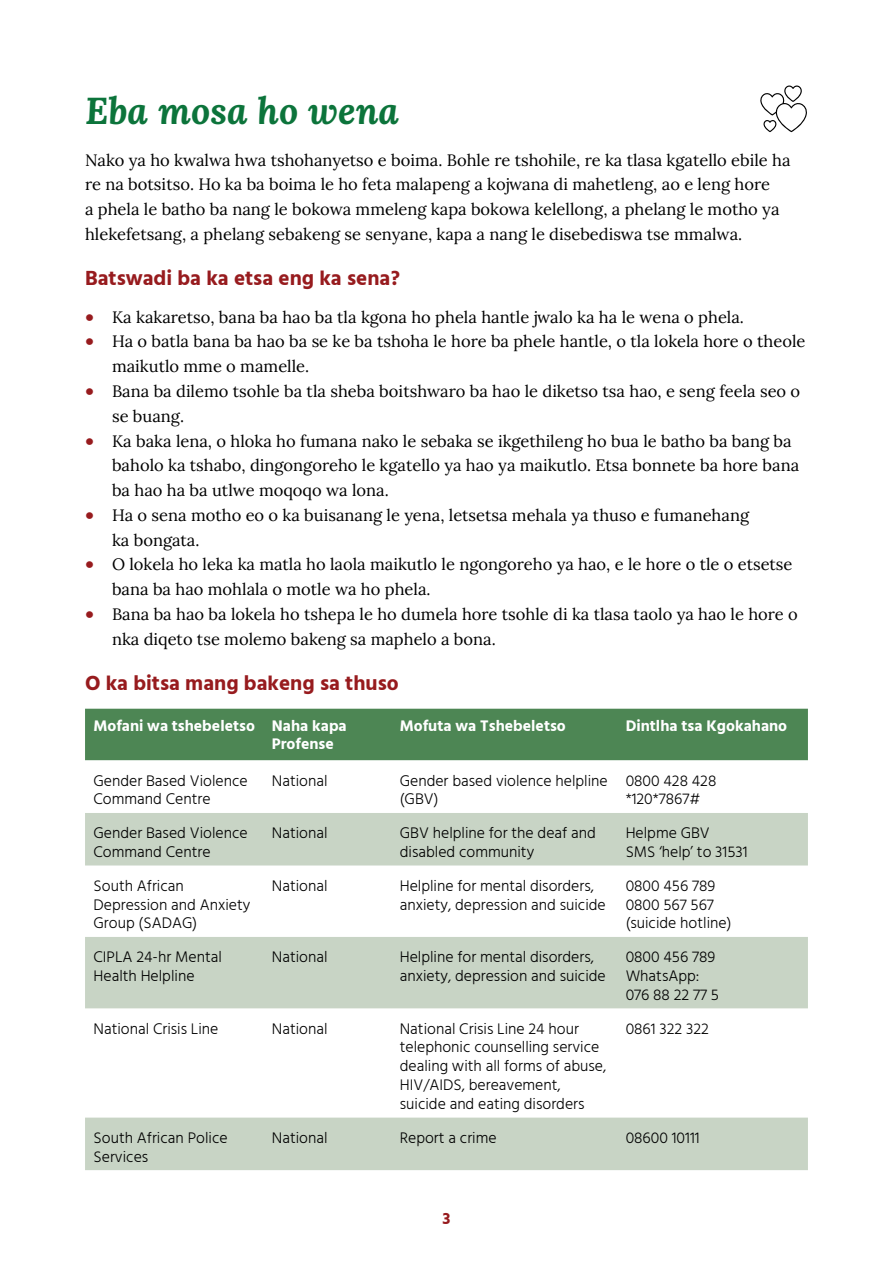
<style>
.page{position:relative;width:893px;height:1263px;background:#fff}
.page>*{position:absolute;margin:0;border:0;box-sizing:border-box;transform-origin:0 0}
.t1{font:italic 700 37.5px "Lora";color:#0c743b}
.t2{font:700 21px "Hind";color:#971b1e}
.t3{font:16.5px/24.8px "Lora";color:#000}
.t4{font:700 16.5px "Hind";color:#971b1e}
.t5{font:300 15.75px/18.9px "Hind";color:#000}
.t6{font:700 15.75px/18.1px "Hind";color:#fff}
.s1{font-size:22.5px;color:#971b1e}
</style>
<div class="page">
<div style="left:85px;top:709px;width:723px;height:51px;background:#4d8654"></div>
<svg style="left:85px;top:813px;width:723px;height:357px"></svg>
<svg style="left:760px;top:85px;width:47px;height:47px"></svg>
<h1 class="t1" style="left:85px;top:83px;width:316px">Eba mosa ho wena</h1>
<p class="t3" style="left:85px;top:146px;width:707px">Nako ya ho kwalwa hwa tshohanyetso e boima. Bohle re tshohile, re ka tlasa kgatello ebile ha re na botsitso. Ho ka ba boima le ho feta malapeng a kojwana di mahetleng, ao e leng hore<br>a phela le batho ba nang le bokowa mmeleng kapa bokowa kelellong, a phelang le motho ya hlekefetsang, a phelang sebakeng se senyane, kapa a nang le disebediswa tse mmalwa.</p>
<p class="t2" style="left:85px;top:266px;width:316px">Batswadi ba ka etsa eng ka sena?</p>
<p class="t3" style="left:85px;top:303px;width:660px"><span class="s1">•</span> Ka kakaretso, bana ba hao ba tla kgona ho phela hantle jwalo ka ha le wena o phela.</p>
<p class="t3" style="left:112px;top:328px;width:695px;text-indent:-27px"><span class="s1">•</span> Ha o batla bana ba hao ba se ke ba tshoha le hore ba phele hantle, o tla lokela hore o theole maikutlo mme o mamelle.</p>
<p class="t3" style="left:112px;top:378px;width:690px;text-indent:-27px"><span class="s1">•</span> Bana ba dilemo tsohle ba tla sheba boitshwaro ba hao le diketso tsa hao, e seng feela seo o se buang.</p>
<p class="t3" style="left:112px;top:427px;width:689px;text-indent:-27px"><span class="s1">•</span> Ka baka lena, o hloka ho fumana nako le sebaka se ikgethileng ho bua le batho ba bang ba baholo ka tshabo, dingongoreho le kgatello ya hao ya maikutlo. Etsa bonnete ba hore bana ba hao ha ba utlwe moqoqo wa lona.</p>
<p class="t3" style="left:112px;top:501px;width:639px;text-indent:-27px"><span class="s1">•</span> Ha o sena motho eo o ka buisanang le yena, letsetsa mehala ya thuso e fumanehang ka bongata.</p>
<p class="t3" style="left:112px;top:551px;width:682px;text-indent:-27px"><span class="s1">•</span> O lokela ho leka ka matla ho laola maikutlo le ngongoreho ya hao, e le hore o tle o etsetse bana ba hao mohlala o motle wa ho phela.</p>
<p class="t3" style="left:112px;top:600px;width:687px;text-indent:-27px"><span class="s1">•</span> Bana ba hao ba lokela ho tshepa le ho dumela hore tsohle di ka tlasa taolo ya hao le hore o nka diqeto tse molemo bakeng sa maphelo a bona.</p>
<p class="t2" style="left:85px;top:670px;width:315px">O ka bitsa mang bakeng sa thuso</p>
<p class="t6" style="left:272px;top:716px;width:76px;text-indent:-178px">Mofani wa tshebeletso Naha kapa<br>Profense</p>
<p class="t6" style="left:400px;top:716px;width:168px">Mofuta wa Tshebeletso</p>
<p class="t6" style="left:626px;top:716px;width:163px">Dintlha tsa Kgokahano</p>
<p class="t5" style="left:94px;top:772px;width:156px">Gender Based Violence<br>Command Centre</p>
<p class="t5" style="left:272px;top:772px;width:57px">National</p>
<p class="t5" style="left:400px;top:772px;width:209px">Gender based violence helpline (GBV)</p>
<p class="t5" style="left:626px;top:772px;width:92px">0800 428 428 *120*7867#</p>
<p class="t5" style="left:94px;top:824px;width:156px">Gender Based Violence<br>Command Centre</p>
<p class="t5" style="left:272px;top:824px;width:57px">National</p>
<p class="t5" style="left:400px;top:824px;width:198px">GBV helpline for the deaf and disabled community</p>
<p class="t5" style="left:626px;top:824px;width:123px">Helpme GBV<br>SMS ‘help’ to 31531</p>
<p class="t5" style="left:94px;top:877px;width:158px">South African<br>Depression and Anxiety<br>Group (SADAG)</p>
<p class="t5" style="left:272px;top:877px;width:57px">National</p>
<p class="t5" style="left:400px;top:877px;width:207px">Helpline for mental disorders, anxiety, depression and suicide</p>
<p class="t5" style="left:626px;top:877px;width:107px">0800 456 789<br>0800 567 567 (suicide hotline)</p>
<p class="t5" style="left:94px;top:948px;width:130px">CIPLA 24-hr Mental<br>Health Helpline</p>
<p class="t5" style="left:272px;top:948px;width:57px">National</p>
<p class="t5" style="left:400px;top:948px;width:207px">Helpline for mental disorders, anxiety, depression and suicide</p>
<p class="t5" style="left:626px;top:948px;width:95px">0800 456 789<br>WhatsApp:<br>076 88 22 77 5</p>
<p class="t5" style="left:94px;top:1020px;width:126px">National Crisis Line</p>
<p class="t5" style="left:272px;top:1020px;width:57px">National</p>
<p class="t5" style="left:400px;top:1020px;width:208px">National Crisis Line 24 hour telephonic counselling service dealing with all forms of abuse,<br>HIV/AIDS, bereavement, suicide and eating disorders</p>
<p class="t5" style="left:626px;top:1020px;width:85px">0861 322 322</p>
<p class="t5" style="left:94px;top:1129px;width:136px">South African Police<br>Services</p>
<p class="t5" style="left:272px;top:1129px;width:57px">National</p>
<p class="t5" style="left:400px;top:1129px;width:98px">Report a crime</p>
<p class="t5" style="left:626px;top:1129px;width:76px">08600 10111</p>
<p class="t4" style="left:442px;top:1209px;width:9px">3</p>
</div>
